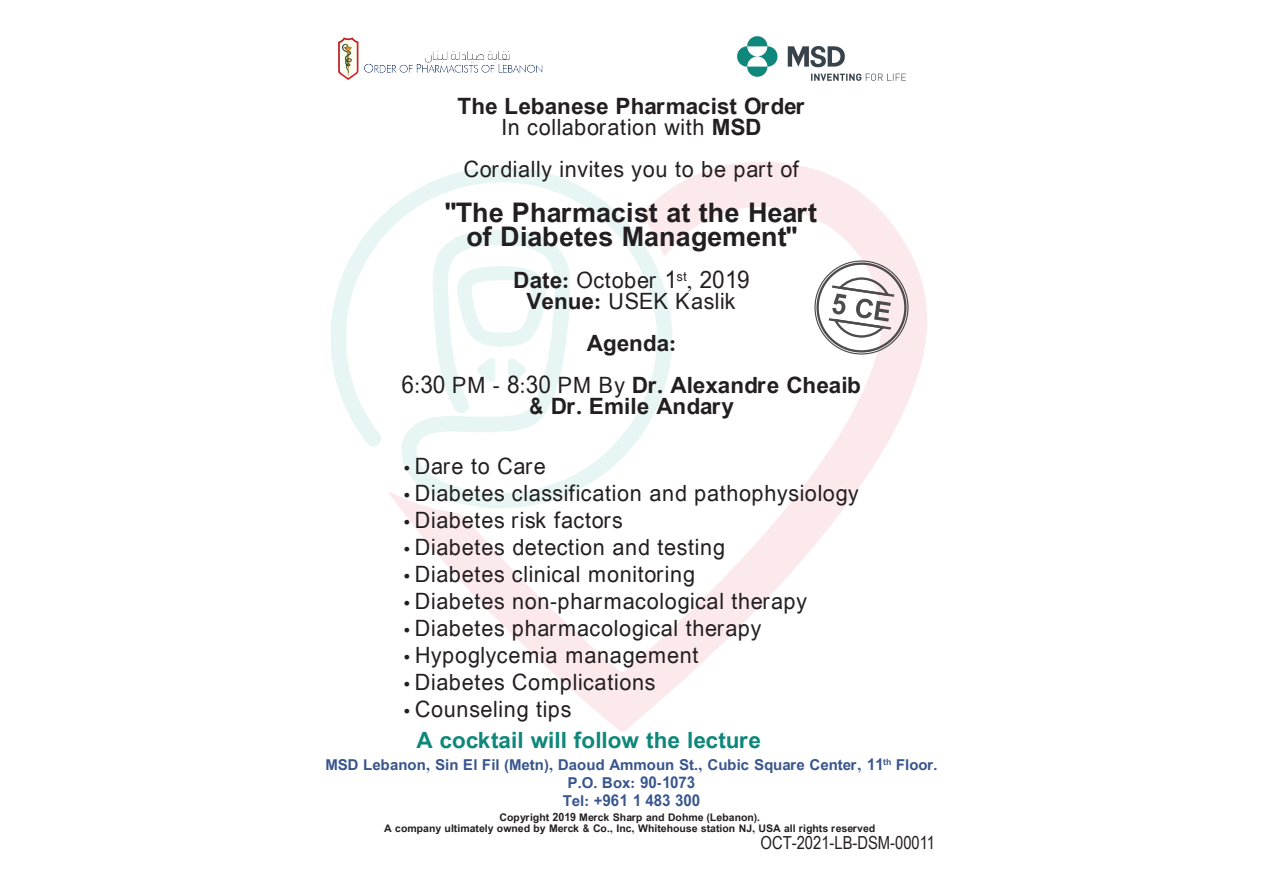
<style>
.page{position:relative;width:1263px;height:893px;background:#fff}
.page>*{position:absolute;margin:0;border:0;box-sizing:border-box;transform-origin:0 0}
.t1{font:700 27px/24px "Arial Arm Uni";color:#231f20;text-align:center}
.t2{font:22.5px/21px "Arial Arm Uni";color:#231f20;text-align:center}
.t3{font:700 22.5px/21px "Arial Arm Uni";color:#231f20;text-align:center}
.t4{font:700 22.5px "Arial Arm Uni";color:#0f877a}
.t5{font:18px "Arial Narrow";color:#231f20}
.t6{font:700 15px/18px "Arial Arm Uni";color:#38558d;text-align:center}
.t7{font:700 10.5px/11.2px "Arial Arm Uni";color:#231f20;text-align:center}
.s1{font-weight:400}
.s2{font-weight:700}
.s3{font-family:"Myriad Pro"}
</style>
<div class="page">
<svg style="left:405px;top:508px;width:434px;height:223px"></svg>
<svg style="left:677px;top:162px;width:250px;height:328px"></svg>
<svg style="left:331px;top:167px;width:346px;height:348px"></svg>
<svg style="left:787px;top:462px;width:70px;height:53px"></svg>
<img style="left:338px;top:37px;width:205px;height:43px">
<img style="left:737px;top:36px;width:169px;height:45px">
<div style="left:816px;top:262px;width:90px;height:91px;border:2px solid #4c4c4c;border-radius:50%"></div>
<svg style="left:826px;top:276px;width:71px;height:63px"></svg>
<p class="t3" style="left:458px;top:97px;width:349px">The Lebanese Pharmacist Order<br><span class="s1">In collaboration with</span> MSD</p>
<p class="t2" style="left:463px;top:160px;width:337px">Cordially invites you to be part of</p>
<p class="t1" style="left:446px;top:202px;width:373px">"The Pharmacist at the Heart of Diabetes Management"</p>
<p class="t2" style="left:513px;top:271px;width:238px"><span class="s2">Date:</span> October 1<sup>st</sup>, 2019<br><span class="s2">Venue:</span> USEK Kaslik</p>
<p class="t3" style="left:402px;top:323px;width:461px;line-height:42px">Agenda:<br><span class="s1">6:30 PM - 8:30 PM By</span> Dr. Alexandre Cheaib</p>
<p class="t3" style="left:529px;top:397px;width:206px">&amp; Dr. Emile Andary</p>
<p class="t2" style="left:404px;top:457px;width:144px"><span class="s3">•</span> Dare to Care</p>
<p class="t2" style="left:404px;top:484px;width:457px"><span class="s3">•</span> Diabetes classification and pathophysiology</p>
<p class="t2" style="left:404px;top:511px;width:221px"><span class="s3">•</span> Diabetes risk factors</p>
<p class="t2" style="left:404px;top:538px;width:323px"><span class="s3">•</span> Diabetes detection and testing</p>
<p class="t2" style="left:404px;top:565px;width:293px"><span class="s3">•</span> Diabetes clinical monitoring</p>
<p class="t2" style="left:404px;top:592px;width:405px"><span class="s3">•</span> Diabetes non-pharmacological therapy</p>
<p class="t2" style="left:404px;top:619px;width:360px"><span class="s3">•</span> Diabetes pharmacological therapy</p>
<p class="t2" style="left:404px;top:646px;width:297px"><span class="s3">•</span> Hypoglycemia management</p>
<p class="t2" style="left:404px;top:673px;width:253px"><span class="s3">•</span> Diabetes Complications</p>
<p class="t2" style="left:404px;top:700px;width:169px"><span class="s3">•</span> Counseling tips</p>
<p class="t4" style="left:416px;top:729px;width:346px">A cocktail will follow the lecture</p>
<p class="t6" style="left:325px;top:756px;width:614px">MSD Lebanon, Sin El Fil (Metn), Daoud Ammoun St., Cubic Square Center, 11<sup>th</sup> Floor.<br>P.O. Box: 90-1073<br>Tel: +961 1 483 300</p>
<p class="t7" style="left:384px;top:812px;width:493px">Copyright 2019 Merck Sharp and Dohme (Lebanon).<br>A company ultimately owned by Merck &amp; Co., Inc, Whitehouse station NJ, USA all rights reserved</p>
<p class="t5" style="left:761px;top:830px;width:176px">OCT-2021-LB-DSM-00011</p>
</div>
